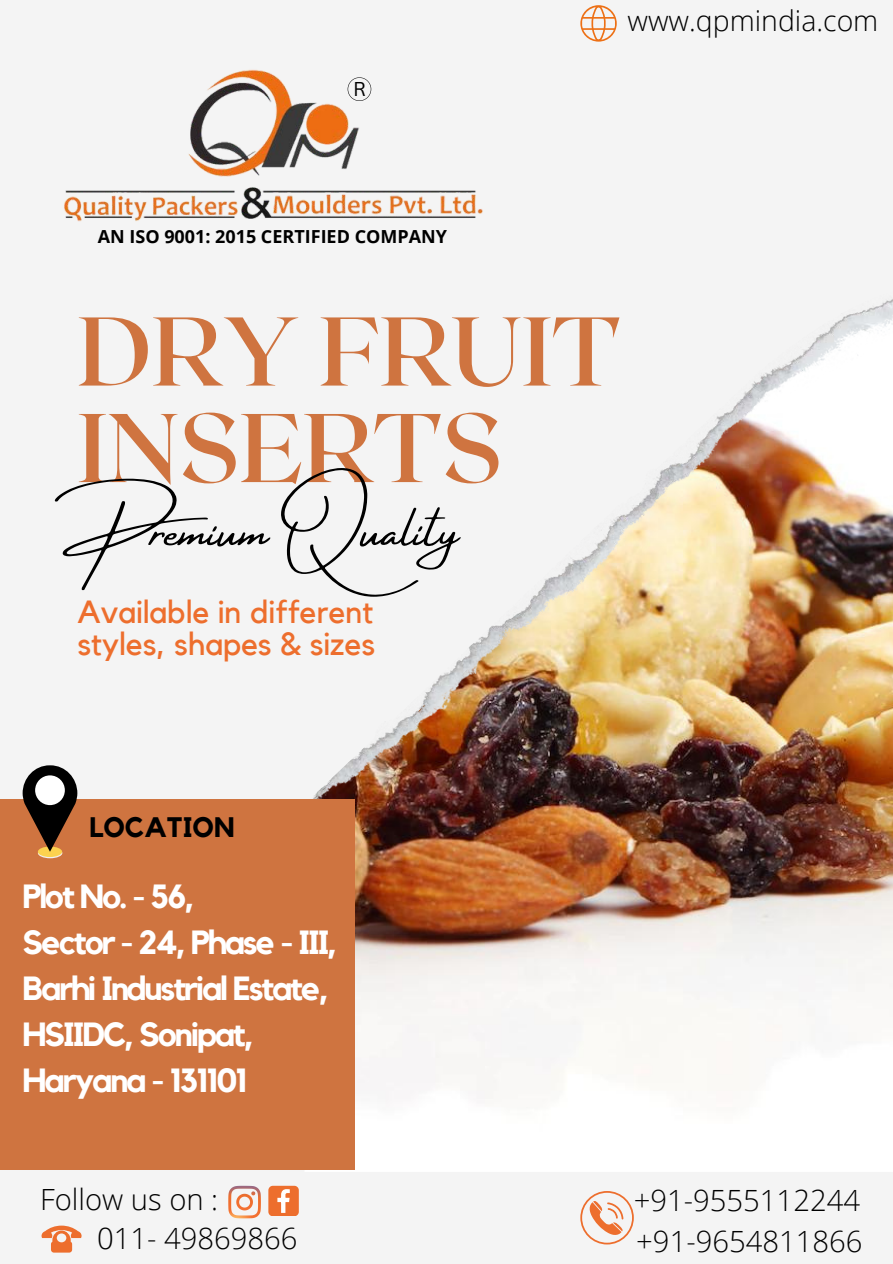
<style>
.page{position:relative;width:893px;height:1264px;background:#fff}
.page>*{position:absolute;margin:0;border:0;box-sizing:border-box;transform-origin:0 0}
.t1{font:600 97.2px/96.4px "Roxborough CF";color:#cf7440}
.t2{font:54.45px "Amsterdam Four";color:#000}
.t3{font:700 33.45px/45.9px "Kollektif";letter-spacing:-.065em;color:#fff}
.t4{font:31.95px/31.8px "Kollektif";color:#ed6e2d}
.t5{font:300 29.25px/41px "Open Sans";color:#000}
.t6{font:300 28.5px "Open Sans";color:#000}
.t7{font:700 28.05px "Kollektif";color:#000}
.t8{font:19.5px "Canva Sans";color:#000}
.t9{font:700 18px "Open Sans";color:#000}
</style>
<div class="page">
<div style="left:0;top:0;width:892px;height:1263px;background:#f4f4f4"></div>
<img style="left:304px;top:879px;width:588px;height:292px">
<img style="left:313px;top:299px;width:579px;height:580px">
<div style="left:0;top:798px;width:354px;height:371px;background:#cf7440"></div>
<svg style="left:268px;top:1185px;width:30px;height:30px"></svg>
<svg style="left:228px;top:1185px;width:33px;height:33px"></svg>
<svg style="left:580px;top:1191px;width:53px;height:53px"></svg>
<svg style="left:580px;top:5px;width:36px;height:36px"></svg>
<svg style="left:42px;top:1225px;width:40px;height:27px"></svg>
<svg style="left:38px;top:847px;width:24px;height:11px"></svg>
<div style="left:38px;top:846px;width:24px;height:11px;background:#fcd24f;border-radius:50%"></div>
<svg style="left:23px;top:765px;width:54px;height:86px"></svg>
<div style="left:35px;top:775px;width:30px;height:30px;background:#fff;border-radius:50%"></div>
<img style="left:64px;top:69px;width:419px;height:153px">
<svg style="left:347px;top:77px;width:24px;height:24px"></svg>
<h3 class="t8" style="left:353px;top:75px;width:14px">R</h3>
<h2 class="t6" style="left:627px;top:1px;width:252px">www.qpmindia.com</h2>
<p class="t9" style="left:98px;top:224px;width:351px">AN ISO 9001: 2015 CERTIFIED COMPANY</p>
<p class="t1" style="left:77px;top:298px;width:544px">DRY FRUIT<br>INSERTS</p>
<h1 class="t2" style="left:77px;top:500px;width:383px">Premium Quality</h1>
<p class="t4" style="left:77px;top:597px;width:299px">Available in different styles, shapes &amp; sizes</p>
<p class="t7" style="left:89px;top:814px;width:147px">LOCATION</p>
<p class="t3" style="left:23px;top:874px;width:316px">Plot No. - 56,<br>Sector - 24, Phase - III,<br>Barhi Industrial Estate,<br>HSIIDC, Sonipat,<br>Haryana - 131101</p>
<p class="t5" style="left:40px;top:1177px;width:179px">Follow us on :</p>
<p class="t5" style="left:633px;top:1179px;width:230px">+91-9555112244 +91-9654811866</p>
<h4 class="t5" style="left:97px;top:1217px;width:202px">011- 49869866</h4>
</div>
